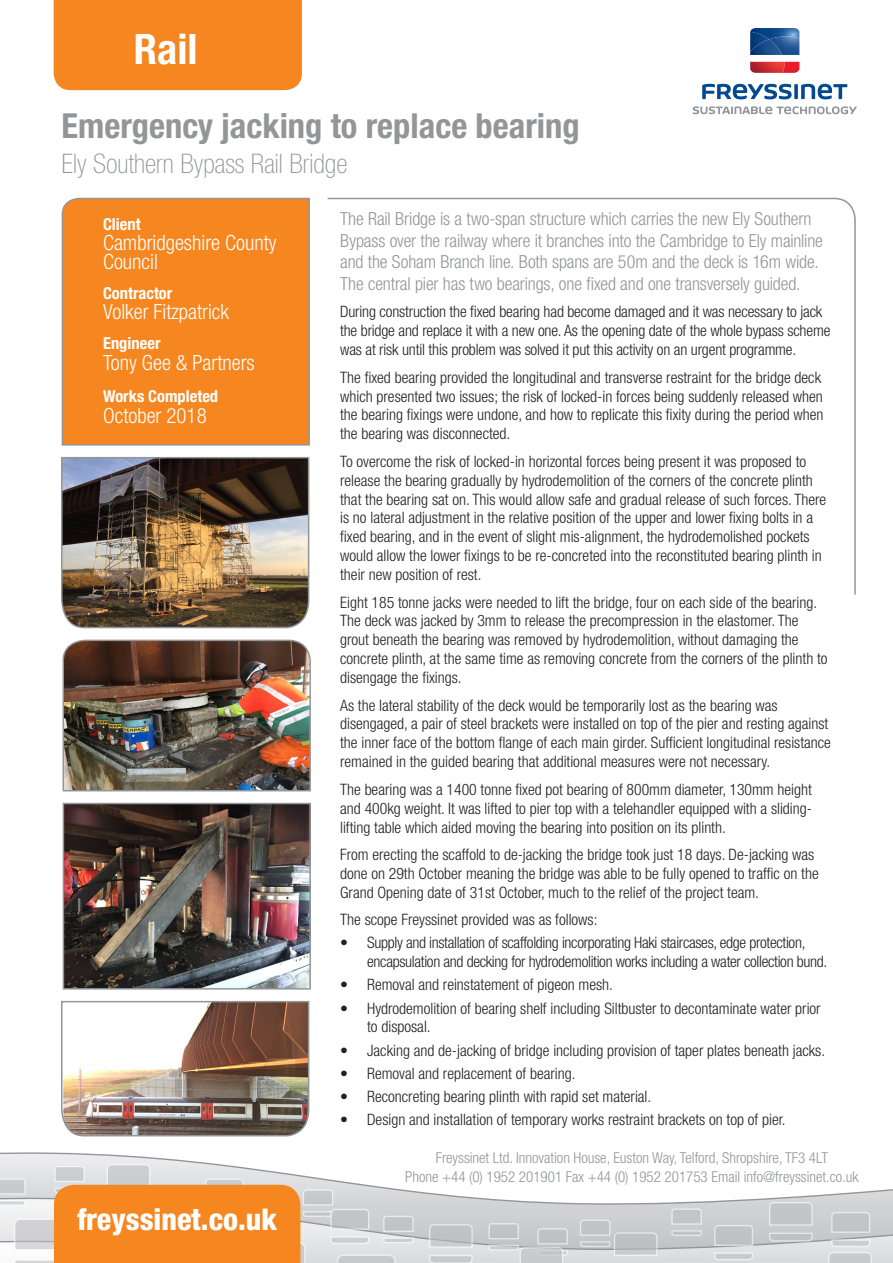
<style>
.page{position:relative;width:893px;height:1263px;background:#fff}
.page>*{position:absolute;margin:0;border:0;box-sizing:border-box;transform-origin:0 0}
.body{font:700 condensed 42px "Helvetica Neue LT Std";color:#fff}
.sheet_title_bold{font:700 condensed 34.5px "Helvetica Neue LT Std";color:#939598}
.body-2{font:800 condensed 30px "Helvetica Neue LT Std";color:#fff}
.sheet_job_title{font:100 condensed 27px "Helvetica Neue LT Std";color:#939598}
.cs_list_headers{font:300 condensed 21px/19.5px "Helvetica Neue LT Std";color:#fff}
.cs_list_detail{font:300 condensed 21px "Helvetica Neue LT Std";color:#fff}
.intro_para{font:300 condensed 18px/21.6px "Helvetica Neue LT Std";letter-spacing:-.01em;color:#939598}
.cs_list_headers-2{font:700 condensed 16.5px "Helvetica Neue LT Std";color:#fff}
.body-3{font:300 condensed 15.75px/18.9px "Helvetica Neue LT Std";color:#231f20}
.body-4{font:300 condensed 15.75px/18.9px "Helvetica Neue LT Std";letter-spacing:-.02em;color:#231f20}
.address{font:300 condensed 15px "Helvetica Neue LT Std";color:#939598}
</style>
<div class="page">
<img style="left:62px;top:639px;width:249px;height:153px">
<div style="left:54px;top:0;width:248px;height:90px;background:#f6861f"></div>
<svg style="left:327px;top:197px;width:529px;height:398px"></svg>
<img style="left:61px;top:457px;width:249px;height:172px">
<div style="left:61px;top:197px;width:249px;height:249px;background:#f6861f"></div>
<svg style="left:0;top:1152px;width:893px;height:101px"></svg>
<svg style="left:827px;top:1211px;width:46px;height:52px;background:#cecfd1"></svg>
<svg style="left:579px;top:1201px;width:234px;height:62px;background:#cecfd1"></svg>
<svg style="left:428px;top:1222px;width:141px;height:41px;background:#cdced0"></svg>
<svg style="left:0;top:1163px;width:414px;height:100px;background:#e9b687"></svg>
<img style="left:62px;top:802px;width:249px;height:188px">
<img style="left:61px;top:1001px;width:249px;height:136px">
<svg style="left:702px;top:84px;width:90px;height:15px"></svg>
<svg style="left:794px;top:84px;width:4px;height:15px"></svg>
<svg style="left:801px;top:84px;width:46px;height:15px"></svg>
<svg style="left:784px;top:62px;width:15px;height:11px"></svg>
<img style="left:750px;top:62px;width:34px;height:11px">
<svg style="left:750px;top:28px;width:49px;height:27px"></svg>
<img style="left:750px;top:39px;width:32px;height:16px">
<svg style="left:693px;top:106px;width:164px;height:8px"></svg>
<p class="body" style="left:134px;top:24px;width:65px">Rail</p>
<p class="sheet_title_bold" style="left:62px;top:105px;width:520px">Emergency jacking to replace bearing</p>
<p class="sheet_job_title" style="left:62px;top:148px;width:287px">Ely Southern Bypass Rail Bridge</p>
<p class="cs_list_headers-2" style="left:103px;top:215px;width:39px">Client</p>
<p class="cs_list_headers" style="left:103px;top:233px;width:175px">Cambridgeshire County<br>Council</p>
<p class="cs_list_headers-2" style="left:103px;top:284px;width:71px">Contractor</p>
<p class="cs_list_headers" style="left:103px;top:302px;width:127px">Volker Fitzpatrick</p>
<p class="cs_list_headers-2" style="left:103px;top:333px;width:59px">Engineer</p>
<p class="cs_list_detail" style="left:103px;top:350px;width:153px">Tony Gee &amp; Partners</p>
<p class="cs_list_headers-2" style="left:103px;top:386px;width:117px">Works Completed</p>
<p class="cs_list_detail" style="left:103px;top:404px;width:105px">October 2018</p>
<p class="body-2" style="left:77px;top:1201px;width:201px">freyssinet.co.uk</p>
<p class="intro_para" style="left:340px;top:208px;width:484px">The Rail Bridge is a two-span structure which carries the new Ely Southern Bypass over the railway where it branches into the Cambridge to Ely mainline and the Soham Branch line. Both spans are 50m and the deck is 16m wide.<br>The central pier has two bearings, one fixed and one transversely guided.</p>
<p class="body-3" style="left:340px;top:302px;width:492px">During construction the fixed bearing had become damaged and it was necessary to jack the bridge and replace it with a new one. As the opening date of the whole bypass scheme was at risk until this problem was solved it put this activity on an urgent programme.</p>
<p class="body-3" style="left:340px;top:367px;width:485px">The fixed bearing provided the longitudinal and transverse restraint for the bridge deck which presented two issues; the risk of locked-in forces being suddenly released when the bearing fixings were undone, and how to replicate this fixity during the period when the bearing was disconnected.</p>
<p class="body-3" style="left:340px;top:452px;width:488px">To overcome the risk of locked-in horizontal forces being present it was proposed to release the bearing gradually by hydrodemolition of the corners of the concrete plinth that the bearing sat on. This would allow safe and gradual release of such forces. There is no lateral adjustment in the relative position of the upper and lower fixing bolts in a fixed bearing, and in the event of slight mis-alignment, the hydrodemolished pockets would allow the lower fixings to be re-concreted into the reconstituted bearing plinth in their new position of rest.</p>
<p class="body-3" style="left:340px;top:592px;width:489px">Eight 185 tonne jacks were needed to lift the bridge, four on each side of the bearing.<br>The deck was jacked by 3mm to release the precompression in the elastomer. The grout beneath the bearing was removed by hydrodemolition, without damaging the concrete plinth, at the same time as removing concrete from the corners of the plinth to disengage the fixings.</p>
<p class="body-3" style="left:340px;top:695px;width:492px">As the lateral stability of the deck would be temporarily lost as the bearing was disengaged, a pair of steel brackets were installed on top of the pier and resting against the inner face of the bottom flange of each main girder. Sufficient longitudinal resistance remained in the guided bearing that additional measures were not necessary.</p>
<p class="body-3" style="left:340px;top:779px;width:473px;text-align:justify">The bearing was a 1400 tonne fixed pot bearing of 800mm diameter, 130mm height and 400kg weight. It was lifted to pier top with a telehandler equipped with a sliding&shy;lifting table which aided moving the bearing into position on its plinth.</p>
<p class="body-3" style="left:340px;top:845px;width:480px">From erecting the scaffold to de-jacking the bridge took just 18 days. De-jacking was done on 29th October meaning the bridge was able to be fully opened to traffic on the<br>Grand Opening date of 31st October, much to the relief of the project team.</p>
<p class="body-3" style="left:340px;top:910px;width:259px">The scope Freyssinet provided was as follows:</p>
<p class="body-4" style="left:367px;top:933px;width:462px;text-indent:-27px">• Supply and installation of scaffolding incorporating Haki staircases, edge protection, encapsulation and decking for hydrodemolition works including a water collection bund.</p>
<p class="body-3" style="left:340px;top:975px;width:274px">• Removal and reinstatement of pigeon mesh.</p>
<p class="body-3" style="left:367px;top:998px;width:455px;text-indent:-27px">• Hydrodemolition of bearing shelf including Siltbuster to decontaminate water prior to disposal.</p>
<p class="body-3" style="left:340px;top:1040px;width:486px">• Jacking and de-jacking of bridge including provision of taper plates beneath jacks.</p>
<p class="body-3" style="left:340px;top:1063px;width:237px">• Removal and replacement of bearing.</p>
<p class="body-3" style="left:340px;top:1087px;width:313px">• Reconcreting bearing plinth with rapid set material.</p>
<p class="body-3" style="left:340px;top:1110px;width:447px">• Design and installation of temporary works restraint brackets on top of pier.</p>
<p class="address" style="left:436px;top:1149px;width:394px">Freyssinet Ltd. Innovation House, Euston Way, Telford, Shropshire, TF3 4LT</p>
<p class="address" style="left:405px;top:1168px;width:455px">Phone +44 (0) 1952 201901 Fax +44 (0) 1952 201753 Email info@freyssinet.co.uk</p>
</div>
